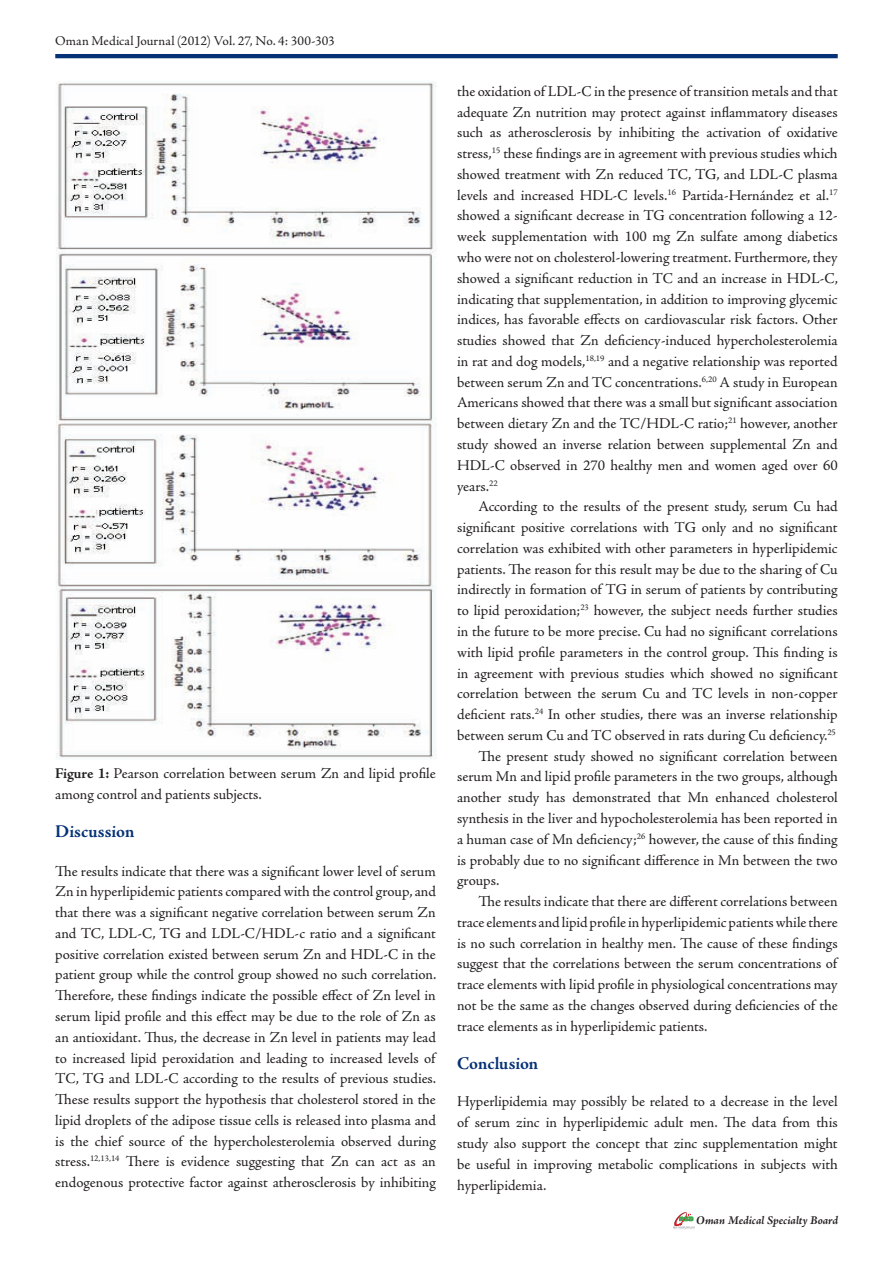
<style>
.page{position:relative;width:893px;height:1263px;background:#fff}
.page>*{position:absolute;margin:0;border:0;box-sizing:border-box;transform-origin:0 0}
.t1{font:700 18px "Adobe Jenson Pro";color:#053276}
.t2{font:15px/20.9px "Adobe Jenson Pro";letter-spacing:-.005em;color:#231f20;text-align:justify}
.t3{font:13.5px "Adobe Jenson Pro";color:#231f20}
.t4{font:italic 700 12px "Adobe Jenson Pro";letter-spacing:-.005em;color:#231f20}
.s1{font-weight:700}
</style>
<div class="page">
<div style="left:55px;top:54px;width:783px;height:4px;border:2px solid #053276"></div>
<svg style="left:674px;top:1212px;width:21px;height:17px"></svg>
<img style="left:674px;top:1226px;width:20px;height:2px">
<img style="left:56px;top:81px;width:380px;height:678px">
<p class="t3" style="left:55px;top:33px;width:281px">Oman Medical Journal (2012) Vol. 27, No. 4: 300-303</p>
<p class="t2" style="left:55px;top:763px;width:382px"><span class="s1">Figure 1:</span> Pearson correlation between serum Zn and lipid profile among control and patients subjects.</p>
<p class="t1" style="left:55px;top:821px;width:81px">Discussion</p>
<p class="t2" style="left:55px;top:861px;width:383px">The results indicate that there was a significant lower level of serum Zn in hyperlipidemic patients compared with the control group, and that there was a significant negative correlation between serum Zn and TC, LDL-C, TG and LDL-C/HDL-c ratio and a significant positive correlation existed between serum Zn and HDL-C in the patient group while the control group showed no such correlation.<br>Therefore, these findings indicate the possible effect of Zn level in serum lipid profile and this effect may be due to the role of Zn as an antioxidant. Thus, the decrease in Zn level in patients may lead to increased lipid peroxidation and leading to increased levels of TC, TG and LDL-C according to the results of previous studies.<br>These results support the hypothesis that cholesterol stored in the lipid droplets of the adipose tissue cells is released into plasma and is the chief source of the hypercholesterolemia observed during stress.<sup>12,13,14</sup> There is evidence suggesting that Zn can act as an endogenous protective factor against atherosclerosis by inhibiting</p>
<p class="t2" style="left:457px;top:81px;width:383px">the oxidation of LDL-C in the presence of transition metals and that adequate Zn nutrition may protect against inflammatory diseases such as atherosclerosis by inhibiting the activation of oxidative stress,<sup>15</sup> these findings are in agreement with previous studies which showed treatment with Zn reduced TC, TG, and LDL-C plasma levels and increased HDL-C levels.<sup>16</sup> Partida-Hernández et al.<sup>17 </sup>showed a significant decrease in TG concentration following a 12- week supplementation with 100 mg Zn sulfate among diabetics who were not on cholesterol-lowering treatment. Furthermore, they showed a significant reduction in TC and an increase in HDL-C, indicating that supplementation, in addition to improving glycemic indices, has favorable effects on cardiovascular risk factors. Other studies showed that Zn deficiency-induced hypercholesterolemia in rat and dog models,<sup>18,19</sup> and a negative relationship was reported between serum Zn and TC concentrations.<sup>6,20</sup> A study in European Americans showed that there was a small but significant association between dietary Zn and the TC/HDL-C ratio;<sup>21</sup> however, another study showed an inverse relation between supplemental Zn and HDL-C observed in 270 healthy men and women aged over 60 years.<sup>22</sup></p>
<p class="t2" style="left:478px;top:496px;width:361px">According to the results of the present study, serum Cu had</p>
<p class="t2" style="left:457px;top:517px;width:382px">significant positive correlations with TG only and no significant</p>
<p class="t2" style="left:457px;top:538px;width:382px">correlation was exhibited with other parameters in hyperlipidemic</p>
<p class="t2" style="left:457px;top:559px;width:382px">patients. The reason for this result may be due to the sharing of Cu</p>
<p class="t2" style="left:457px;top:580px;width:382px">indirectly in formation of TG in serum of patients by contributing</p>
<p class="t2" style="left:457px;top:600px;width:382px">to lipid peroxidation;<sup>23</sup> however, the subject needs further studies</p>
<p class="t2" style="left:457px;top:621px;width:382px">in the future to be more precise. Cu had no significant correlations</p>
<p class="t2" style="left:457px;top:642px;width:382px">with lipid profile parameters in the control group. This finding is</p>
<p class="t2" style="left:457px;top:663px;width:382px">in agreement with previous studies which showed no significant</p>
<p class="t2" style="left:457px;top:683px;width:382px">correlation between the serum Cu and TC levels in non-copper</p>
<p class="t2" style="left:457px;top:704px;width:382px">deficient rats.<sup>24</sup> In other studies, there was an inverse relationship</p>
<p class="t2" style="left:457px;top:725px;width:380px">between serum Cu and TC observed in rats during Cu deficiency.<sup>25</sup></p>
<p class="t2" style="left:478px;top:746px;width:361px">The present study showed no significant correlation between</p>
<p class="t2" style="left:457px;top:767px;width:382px">serum Mn and lipid profile parameters in the two groups, although</p>
<p class="t2" style="left:457px;top:787px;width:382px">another study has demonstrated that Mn enhanced cholesterol</p>
<p class="t2" style="left:457px;top:808px;width:382px">synthesis in the liver and hypocholesterolemia has been reported in</p>
<p class="t2" style="left:457px;top:829px;width:382px">a human case of Mn deficiency;<sup>26</sup> however, the cause of this finding</p>
<p class="t2" style="left:457px;top:850px;width:382px">is probably due to no significant difference in Mn between the two</p>
<p class="t2" style="left:457px;top:870px;width:44px">groups.</p>
<p class="t2" style="left:478px;top:891px;width:361px">The results indicate that there are different correlations between</p>
<p class="t2" style="left:457px;top:912px;width:382px">trace elements and lipid profile in hyperlipidemic patients while there</p>
<p class="t2" style="left:457px;top:933px;width:382px">is no such correlation in healthy men. The cause of these findings</p>
<p class="t2" style="left:457px;top:953px;width:382px">suggest that the correlations between the serum concentrations of</p>
<p class="t2" style="left:457px;top:974px;width:382px">trace elements with lipid profile in physiological concentrations may</p>
<p class="t2" style="left:457px;top:995px;width:382px">not be the same as the changes observed during deficiencies of the</p>
<p class="t2" style="left:457px;top:1016px;width:252px">trace elements as in hyperlipidemic patients.</p>
<p class="t1" style="left:457px;top:1053px;width:83px">Conclusion</p>
<p class="t2" style="left:457px;top:1091px;width:382px">Hyperlipidemia may possibly be related to a decrease in the level of serum zinc in hyperlipidemic adult men. The data from this study also support the concept that zinc supplementation might be useful in improving metabolic complications in subjects with hyperlipidemia.</p>
<p class="t4" style="left:696px;top:1214px;width:144px">Oman Medical Specialty Board</p>
</div>
